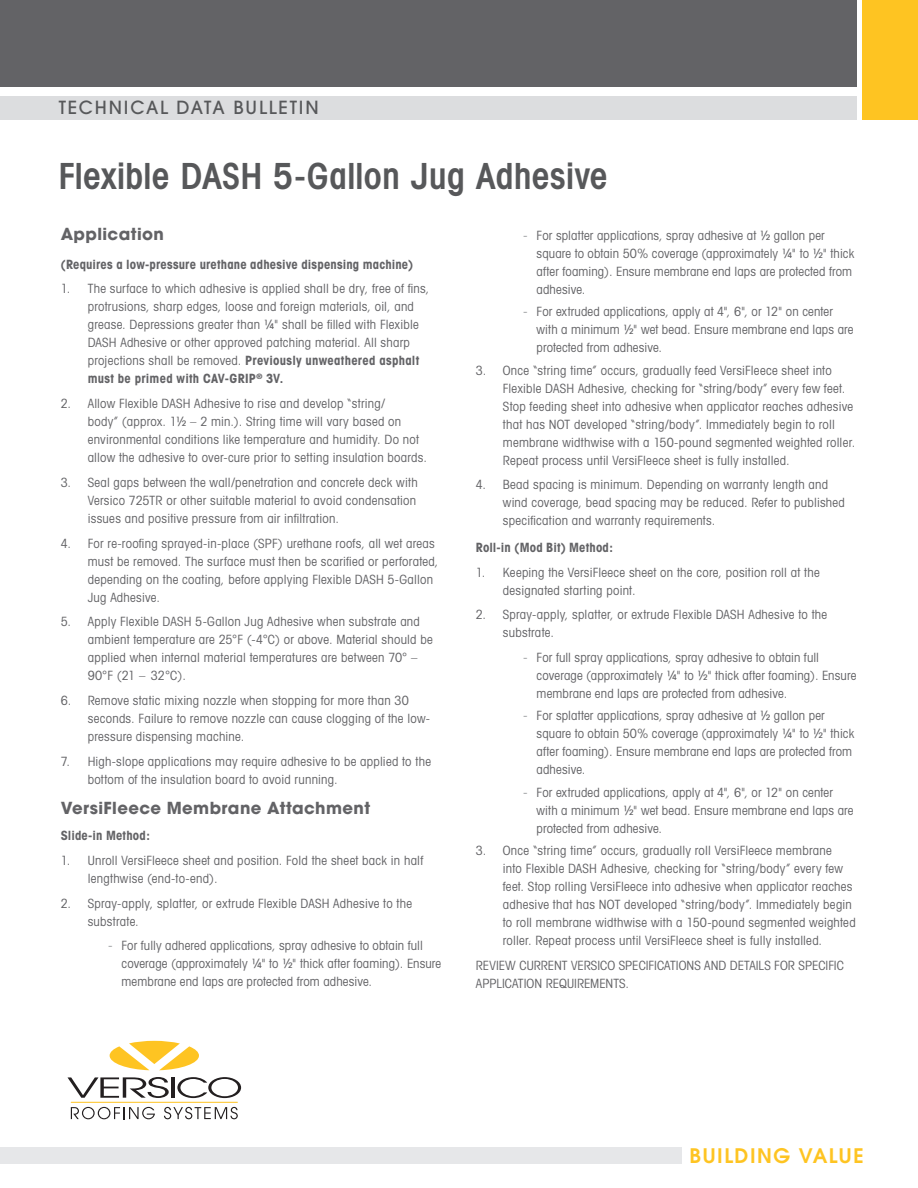
<style>
.page{position:relative;width:918px;height:1188px;background:#fff}
.page>*{position:absolute;margin:0;border:0;box-sizing:border-box;transform-origin:0 0}
.t1{font:600 condensed 36px "Avant Garde";letter-spacing:.005em;color:#57585a}
.t2{font:600 19.95px "Avant Garde";letter-spacing:.075em;color:#fec422}
.t3{font:500 18px "Avant Garde";letter-spacing:.1em;color:#57585a}
.Body_Copy{font:700 16.5px "Avant Garde";letter-spacing:.025em;color:#636366}
.t4{font:condensed 12.75px/18px "Avant Garde";letter-spacing:.015em;color:#636366}
.t5{font:700 condensed 12.75px "Avant Garde";letter-spacing:.01em;color:#636366}
.s1{font-weight:700}
.s2{font-size:13.5px;color:#939598}
</style>
<div class="page">
<div style="left:0;top:96px;width:856px;height:23px;background:#dcdddf"></div>
<div style="left:0;top:0;width:856px;height:87px;background:#636366"></div>
<div style="left:863px;top:0;width:55px;height:119px;background:#fec422"></div>
<div style="left:0;top:1147px;width:681px;height:17px;background:#e6e7e9"></div>
<svg style="left:71px;top:1107px;width:84px;height:12px"></svg>
<svg style="left:164px;top:1107px;width:74px;height:12px"></svg>
<svg style="left:177px;top:1077px;width:64px;height:21px"></svg>
<hr style="left:171px;top:1077px;width:4px;height:21px;background:#231f20">
<svg style="left:68px;top:1077px;width:101px;height:21px"></svg>
<hr style="left:71px;top:1102px;width:166px;height:1px;background:#fec422">
<svg style="left:110px;top:1041px;width:89px;height:29px"></svg>
<p class="t3" style="left:59px;top:97px;width:261px">TECHNICAL DATA BULLETIN</p>
<p class="t1" style="left:59px;top:154px;width:551px">Flexible DASH 5-Gallon Jug Adhesive</p>
<p class="Body_Copy" style="left:61px;top:224px;width:105px">Application</p>
<p class="t5" style="left:61px;top:256px;width:354px">(Requires a low-pressure urethane adhesive dispensing machine)</p>
<p class="t4" style="left:88px;top:279px;width:343px;text-indent:-27px">1. The surface to which adhesive is applied shall be dry, free of fins, protrusions, sharp edges, loose and foreign materials, oil, and grease. Depressions greater than ¼" shall be filled with Flexible DASH Adhesive or other approved patching material. All sharp projections shall be removed. <span class="s1">Previously unweathered asphalt must be primed with CAV-GRIP</span><sup>®</sup> <span class="s1">3V.</span></p>
<p class="t4" style="left:88px;top:394px;width:341px;text-indent:-27px">2. Allow Flexible DASH Adhesive to rise and develop “string/<br>body” (approx. 1½ – 2 min.). String time will vary based on environmental conditions like temperature and humidity. Do not allow the adhesive to over-cure prior to setting insulation boards.</p>
<p class="t4" style="left:88px;top:473px;width:332px;text-align:justify;text-indent:-27px">3. Seal gaps between the wall/penetration and concrete deck with Versico 725TR or other suitable material to avoid condensation issues and positive pressure from air infiltration.</p>
<p class="t4" style="left:88px;top:534px;width:352px;text-indent:-27px">4. For re-roofing sprayed-in-place (SPF) urethane roofs, all wet areas must be removed. The surface must then be scarified or perforated, depending on the coating, before applying Flexible DASH 5-Gallon Jug Adhesive.</p>
<p class="t4" style="left:88px;top:612px;width:347px;text-indent:-27px">5. Apply Flexible DASH 5-Gallon Jug Adhesive when substrate and ambient temperature are 25°F (-4°C) or above. Material should be applied when internal material temperatures are between 70° – 90°F (21 – 32°C).</p>
<p class="t4" style="left:88px;top:691px;width:344px;text-indent:-27px">6. Remove static mixing nozzle when stopping for more than 30 seconds. Failure to remove nozzle can cause clogging of the low&shy;pressure dispensing machine.</p>
<p class="t4" style="left:88px;top:752px;width:345px;text-indent:-27px">7. High-slope applications may require adhesive to be applied to the bottom of the insulation board to avoid running.</p>
<p class="Body_Copy" style="left:61px;top:797px;width:311px">VersiFleece Membrane Attachment</p>
<p class="t5" style="left:61px;top:827px;width:91px">Slide-in Method:</p>
<p class="t4" style="left:88px;top:851px;width:337px;text-indent:-27px">1. Unroll VersiFleece sheet and position. Fold the sheet back in half lengthwise (end-to-end).</p>
<p class="t4" style="left:88px;top:894px;width:326px;text-indent:-27px">2. Spray-apply, splatter, or extrude Flexible DASH Adhesive to the substrate.</p>
<p class="t4" style="left:122px;top:936px;width:321px;text-indent:-14px"><span class="s2">-</span> For fully adhered applications, spray adhesive to obtain full coverage (approximately ¼" to ½" thick after foaming). Ensure membrane end laps are protected from adhesive.</p>
<p class="t4" style="left:537px;top:226px;width:319px;text-indent:-14px"><span class="s2">-</span> For splatter applications, spray adhesive at ½ gallon per square to obtain 50% coverage (approximately ¼" to ½" thick after foaming). Ensure membrane end laps are protected from adhesive.</p>
<p class="t4" style="left:537px;top:302px;width:318px;text-indent:-14px"><span class="s2">-</span> For extruded applications, apply at 4", 6", or 12" on center with a minimum ½" wet bead. Ensure membrane end laps are protected from adhesive.</p>
<p class="t4" style="left:503px;top:361px;width:354px;text-indent:-27px">3. Once “string time” occurs, gradually feed VersiFleece sheet into Flexible DASH Adhesive, checking for “string/body” every few feet.<br>Stop feeding sheet into adhesive when applicator reaches adhesive that has NOT developed “string/body”. Immediately begin to roll membrane widthwise with a 150-pound segmented weighted roller.<br>Repeat process until VersiFleece sheet is fully installed.</p>
<p class="t4" style="left:503px;top:475px;width:344px;text-indent:-27px">4. Bead spacing is minimum. Depending on warranty length and wind coverage, bead spacing may be reduced. Refer to published specification and warranty requirements.</p>
<p class="t5" style="left:476px;top:539px;width:139px">Roll-in (Mod Bit) Method:</p>
<p class="t4" style="left:503px;top:563px;width:318px;text-indent:-27px">1. Keeping the VersiFleece sheet on the core, position roll at the designated starting point.</p>
<p class="t4" style="left:503px;top:606px;width:326px;text-indent:-27px">2. Spray-apply, splatter, or extrude Flexible DASH Adhesive to the substrate.</p>
<p class="t4" style="left:537px;top:648px;width:321px;text-indent:-14px"><span class="s2">-</span> For full spray applications, spray adhesive to obtain full coverage (approximately ¼" to ½" thick after foaming). Ensure membrane end laps are protected from adhesive.</p>
<p class="t4" style="left:537px;top:707px;width:319px;text-indent:-14px"><span class="s2">-</span> For splatter applications, spray adhesive at ½ gallon per square to obtain 50% coverage (approximately ¼" to ½" thick after foaming). Ensure membrane end laps are protected from adhesive.</p>
<p class="t4" style="left:537px;top:783px;width:318px;text-indent:-14px"><span class="s2">-</span> For extruded applications, apply at 4", 6", or 12" on center with a minimum ½" wet bead. Ensure membrane end laps are protected from adhesive.</p>
<p class="t4" style="left:503px;top:841px;width:354px;text-indent:-27px">3. Once “string time” occurs, gradually roll VersiFleece membrane<br>into Flexible DASH Adhesive, checking for “string/body” every few feet. Stop rolling VersiFleece into adhesive when applicator reaches adhesive that has NOT developed “string/body”. Immediately begin to roll membrane widthwise with a 150-pound segmented weighted roller. Repeat process until VersiFleece sheet is fully installed.</p>
<p class="t4" style="left:476px;top:956px;width:370px">REVIEW CURRENT VERSICO SPECIFICATIONS AND DETAILS FOR SPECIFIC<br>APPLICATION REQUIREMENTS.</p>
<p class="t2" style="left:690px;top:1142px;width:176px">BUILDING VALUE</p>
</div>
